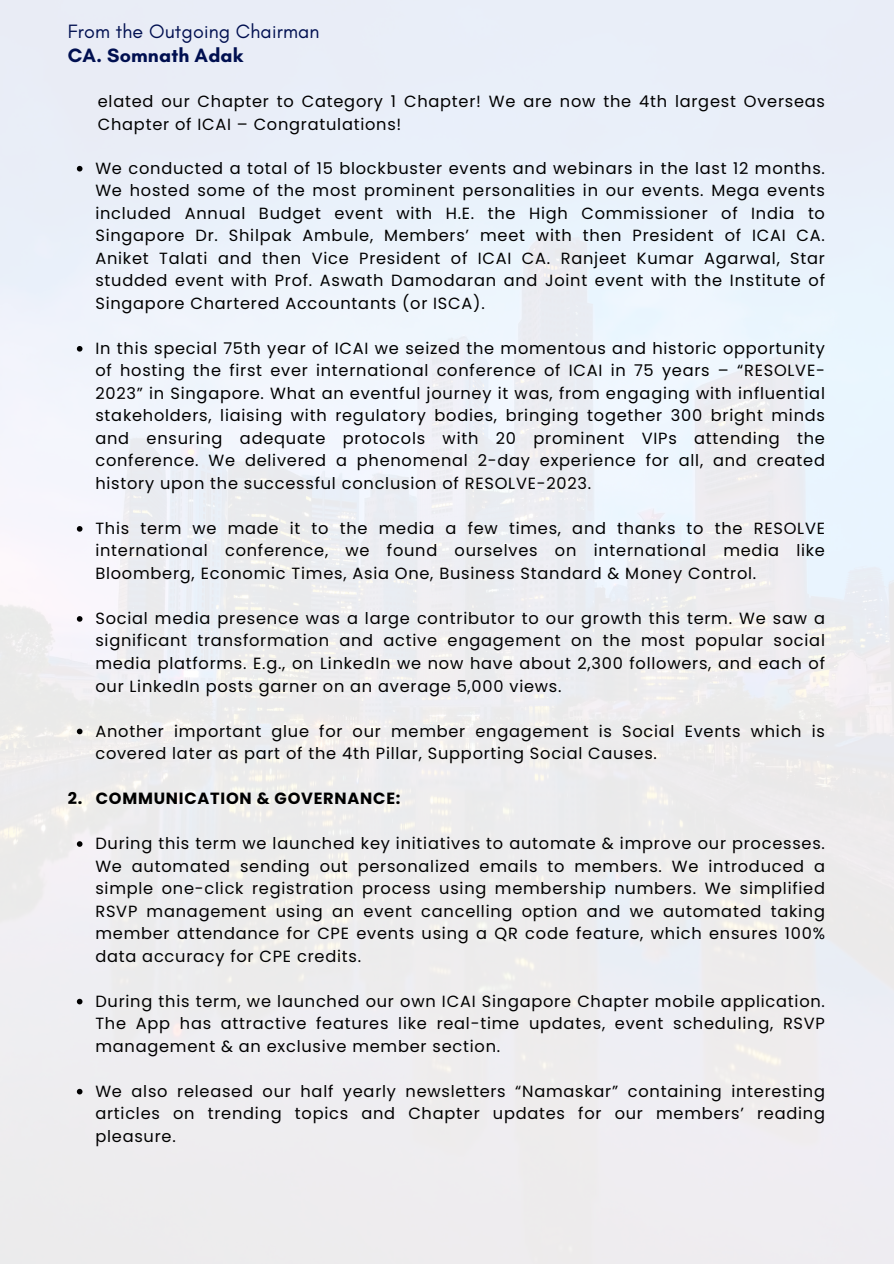
<style>
.page{position:relative;width:894px;height:1264px;background:#fff}
.page>*{position:absolute;margin:0;border:0;box-sizing:border-box;transform-origin:0 0}
.t1{font:19.65px/24.8px "Glacial Indifference";letter-spacing:.01em;color:#000f50}
.t2{font:16.2px/22.5px "Poppins";letter-spacing:.045em;color:#000;text-align:justify}
.t3{font:700 16.2px "Poppins";letter-spacing:.045em;color:#000}
.s1{font-weight:700}
</style>
<div class="page">
<img style="left:0;top:0;width:893px;height:1263px">
<svg style="left:77px;top:166px;width:5px;height:5px"></svg>
<svg style="left:77px;top:346px;width:5px;height:5px"></svg>
<svg style="left:77px;top:526px;width:5px;height:5px"></svg>
<svg style="left:77px;top:616px;width:5px;height:5px"></svg>
<svg style="left:77px;top:728px;width:5px;height:6px"></svg>
<svg style="left:77px;top:841px;width:5px;height:5px"></svg>
<svg style="left:77px;top:998px;width:5px;height:6px"></svg>
<svg style="left:77px;top:1088px;width:5px;height:6px"></svg>
<p class="t1" style="left:68px;top:18px;width:253px">From the Outgoing Chairman<br><span class="s1">CA. Somnath Adak</span></p>
<p class="t2" style="left:98px;top:90px;width:728px">elated our Chapter to Category 1 Chapter! We are now the 4th largest Overseas<br>Chapter of ICAI – Congratulations!</p>
<h1 class="t2" style="left:95px;top:157px;width:731px">We conducted a total of 15 blockbuster events and webinars in the last 12 months.<br>We hosted some of the most prominent personalities in our events. Mega events included Annual Budget event with H.E. the High Commissioner of India to Singapore Dr. Shilpak Ambule, Members’ meet with then President of ICAI CA.<br>Aniket Talati and then Vice President of ICAI CA. Ranjeet Kumar Agarwal, Star studded event with Prof. Aswath Damodaran and Joint event with the Institute of Singapore Chartered Accountants (or ISCA).</h1>
<p class="t2" style="left:95px;top:337px;width:731px">In this special 75th year of ICAI we seized the momentous and historic opportunity of hosting the first ever international conference of ICAI in 75 years – “RESOLVE-2023” in Singapore. What an eventful journey it was, from engaging with influential stakeholders, liaising with regulatory bodies, bringing together 300 bright minds and ensuring adequate protocols with 20 prominent VIPs attending the conference. We delivered a phenomenal 2-day experience for all, and created history upon the successful conclusion of RESOLVE-2023.</p>
<p class="t2" style="left:95px;top:517px;width:731px">This term we made it to the media a few times, and thanks to the RESOLVE international conference, we found ourselves on international media like Bloomberg, Economic Times, Asia One, Business Standard &amp; Money Control.</p>
<p class="t2" style="left:95px;top:607px;width:731px">Social media presence was a large contributor to our growth this term. We saw a significant transformation and active engagement on the most popular social media platforms. E.g., on LinkedIn we now have about 2,300 followers, and each of our LinkedIn posts garner on an average 5,000 views.</p>
<p class="t2" style="left:95px;top:719px;width:731px">Another important glue for our member engagement is Social Events which is covered later as part of the 4th Pillar, Supporting Social Causes.</p>
<p class="t3" style="left:68px;top:787px;width:334px">2. COMMUNICATION &amp; GOVERNANCE:</p>
<p class="t2" style="left:95px;top:832px;width:731px">During this term we launched key initiatives to automate &amp; improve our processes.<br>We automated sending out personalized emails to members. We introduced a simple one-click registration process using membership numbers. We simplified RSVP management using an event cancelling option and we automated taking member attendance for CPE events using a QR code feature, which ensures 100% data accuracy for CPE credits.</p>
<h2 class="t2" style="left:95px;top:989px;width:731px">During this term, we launched our own ICAI Singapore Chapter mobile application.<br>The App has attractive features like real-time updates, event scheduling, RSVP management &amp; an exclusive member section.</h2>
<p class="t2" style="left:95px;top:1079px;width:731px">We also released our half yearly newsletters “Namaskar” containing interesting articles on trending topics and Chapter updates for our members’ reading pleasure.</p>
</div>
